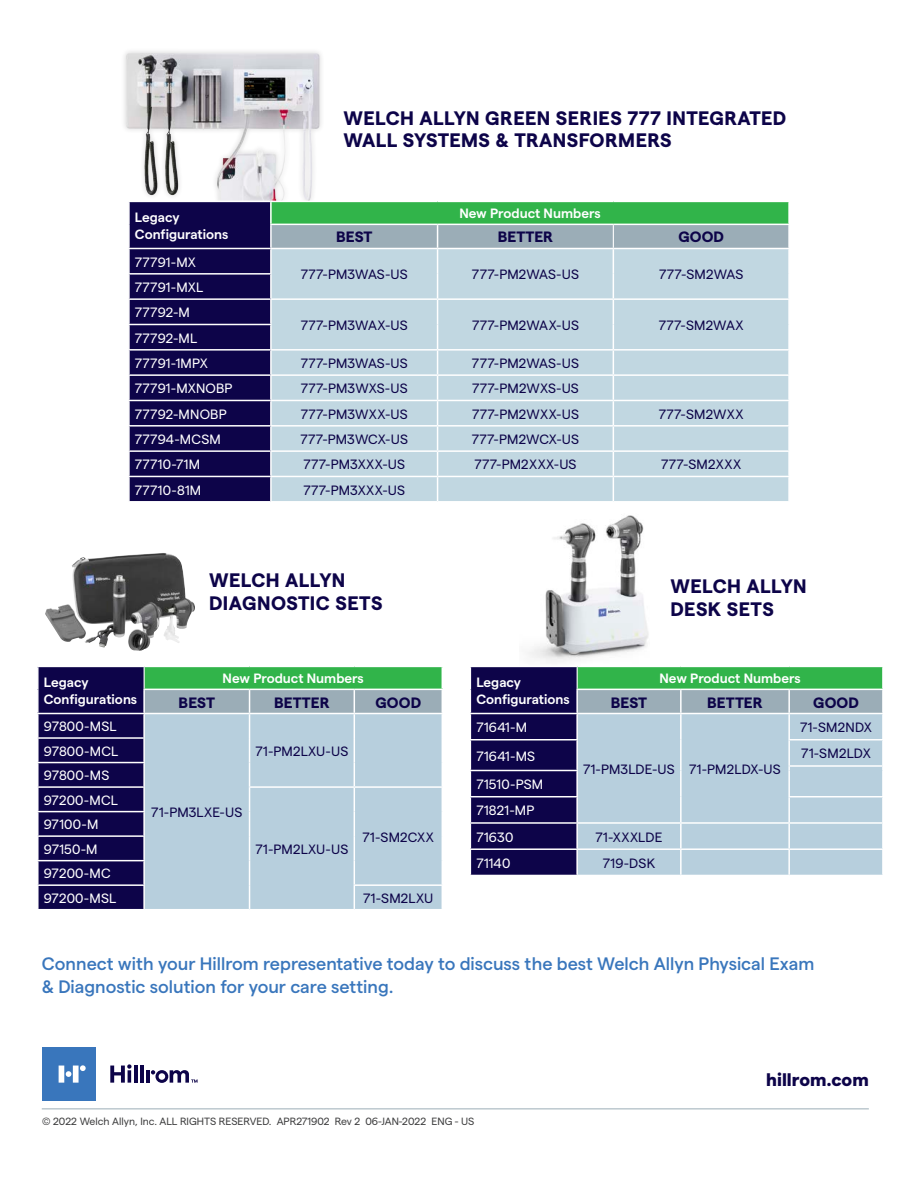
<style>
.page{position:relative;width:918px;height:1188px;background:#fff}
.page>*{position:absolute;margin:0;border:0;box-sizing:border-box;transform-origin:0 0}
.CELL_HEADER{font:700 19.5px/22.5px "Matter";letter-spacing:.025em;color:#0d0449}
.CTA{font:500 18px/22.5px "Matter";color:#3976bc}
.URL{font:800 18px "Matter";color:#0d0449}
.t1{font:700 15px "Matter";letter-spacing:.01em;color:#0d0449}
.t2{font:13.5px "Matter";letter-spacing:.015em;color:#0d0449}
.t3{font:13.5px "Matter";letter-spacing:.02em;color:#fff}
.t4{font:600 13.5px/16.2px "Matter";color:#fff}
.LEGAL-RULE_ABOVE{font:10.5px "Matter";color:#3e3e3f}
</style>
<div class="page">
<img style="left:71px;top:553px;width:94px;height:95px">
<img style="left:528px;top:515px;width:121px;height:147px">
<div style="left:120px;top:47px;width:205px;height:206px;background:#231f20;opacity:.18"></div>
<img style="left:126px;top:53px;width:32px;height:142px">
<hr style="left:128px;top:249px;width:2px;height:24px;background:#fff">
<svg style="left:129px;top:202px;width:660px;height:300px;background:#95a9b8"></svg>
<hr style="left:128px;top:201px;width:143px;height:1px;background:#fff">
<hr style="left:128px;top:202px;width:2px;height:22px;background:#fff">
<hr style="left:271px;top:201px;width:167px;height:1px;background:#fff">
<hr style="left:788px;top:202px;width:2px;height:22px;background:#fff">
<hr style="left:128px;top:224px;width:2px;height:24px;background:#fff">
<hr style="left:270px;top:224px;width:168px;height:1px;background:#fff">
<hr style="left:438px;top:224px;width:175px;height:1px;background:#fff">
<hr style="left:613px;top:224px;width:177px;height:1px;background:#fff">
<hr style="left:788px;top:225px;width:2px;height:23px;background:#fff">
<hr style="left:128px;top:248px;width:143px;height:1px;background:#fff">
<hr style="left:271px;top:248px;width:167px;height:1px;background:#fff">
<hr style="left:438px;top:248px;width:175px;height:1px;background:#fff">
<hr style="left:613px;top:248px;width:177px;height:1px;background:#fff">
<svg style="left:38px;top:667px;width:405px;height:243px;background:#859aad"></svg>
<hr style="left:144px;top:713px;width:106px;height:1px;background:#fff">
<hr style="left:250px;top:713px;width:104px;height:1px;background:#fff">
<hr style="left:354px;top:713px;width:89px;height:1px;background:#fff">
<svg style="left:470px;top:667px;width:413px;height:208px;background:#849aac"></svg>
<hr style="left:576px;top:850px;width:2px;height:25px;background:#fff">
<hr style="left:576px;top:690px;width:2px;height:23px;background:#fff">
<hr style="left:576px;top:689px;width:105px;height:1px;background:#fff">
<hr style="left:681px;top:689px;width:108px;height:1px;background:#fff">
<hr style="left:789px;top:689px;width:95px;height:1px;background:#fff">
<hr style="left:680px;top:690px;width:2px;height:23px;background:#fff">
<hr style="left:788px;top:690px;width:2px;height:23px;background:#fff">
<hr style="left:882px;top:690px;width:2px;height:23px;background:#fff">
<hr style="left:577px;top:713px;width:104px;height:1px;background:#fff">
<hr style="left:681px;top:713px;width:108px;height:1px;background:#fff">
<hr style="left:789px;top:713px;width:95px;height:1px;background:#fff">
<hr style="left:42px;top:1108px;width:827px;height:1px;background:#9badb7">
<div style="left:42px;top:1047px;width:54px;height:54px;background:#3976bc"></div>
<hr style="left:134px;top:1065px;width:4px;height:18px;background:#0d0449">
<hr style="left:140px;top:1065px;width:4px;height:18px;background:#0d0449">
<hr style="left:146px;top:1070px;width:4px;height:13px;background:#0d0449">
<svg style="left:110px;top:1064px;width:22px;height:19px"></svg>
<svg style="left:59px;top:1065px;width:27px;height:18px"></svg>
<svg style="left:151px;top:1070px;width:47px;height:13px"></svg>
<p class="CELL_HEADER" style="left:343px;top:105px;width:444px">WELCH ALLYN GREEN SERIES 777 INTEGRATED<br>WALL SYSTEMS &amp; TRANSFORMERS</p>
<p class="t4" style="left:135px;top:208px;width:95px">Legacy<br>Configurations</p>
<p class="t4" style="left:459px;top:204px;width:143px">New Product Numbers</p>
<p class="t1" style="left:336px;top:226px;width:38px">BEST</p>
<p class="t1" style="left:498px;top:226px;width:57px">BETTER</p>
<p class="t1" style="left:678px;top:226px;width:47px">GOOD</p>
<p class="t3" style="left:135px;top:252px;width:62px">77791-MX</p>
<p class="t3" style="left:135px;top:277px;width:70px">77791-MXL</p>
<p class="t3" style="left:135px;top:303px;width:56px">77792-M</p>
<p class="t2" style="left:301px;top:265px;width:109px">777-PM3WAS-US</p>
<p class="t2" style="left:472px;top:265px;width:108px">777-PM2WAS-US</p>
<p class="t2" style="left:659px;top:265px;width:86px">777-SM2WAS</p>
<p class="t2" style="left:301px;top:315px;width:109px">777-PM3WAX-US</p>
<p class="t2" style="left:472px;top:315px;width:108px">777-PM2WAX-US</p>
<p class="t2" style="left:659px;top:315px;width:86px">777-SM2WAX</p>
<p class="t3" style="left:135px;top:328px;width:64px">77792-ML</p>
<p class="t3" style="left:135px;top:353px;width:75px">77791-1MPX</p>
<p class="t2" style="left:301px;top:353px;width:109px">777-PM3WAS-US</p>
<p class="t2" style="left:472px;top:353px;width:108px">777-PM2WAS-US</p>
<p class="t3" style="left:135px;top:379px;width:99px">77791-MXNOBP</p>
<p class="t2" style="left:301px;top:379px;width:108px">777-PM3WXS-US</p>
<p class="t2" style="left:472px;top:379px;width:108px">777-PM2WXS-US</p>
<p class="t3" style="left:135px;top:404px;width:93px">77792-MNOBP</p>
<p class="t2" style="left:301px;top:404px;width:109px">777-PM3WXX-US</p>
<p class="t2" style="left:472px;top:404px;width:108px">777-PM2WXX-US</p>
<p class="t2" style="left:659px;top:404px;width:86px">777-SM2WXX</p>
<p class="t3" style="left:135px;top:429px;width:87px">77794-MCSM</p>
<p class="t2" style="left:301px;top:429px;width:109px">777-PM3WCX-US</p>
<p class="t2" style="left:472px;top:429px;width:109px">777-PM2WCX-US</p>
<p class="t3" style="left:135px;top:455px;width:67px">77710-71M</p>
<p class="t2" style="left:303px;top:455px;width:103px">777-PM3XXX-US</p>
<p class="t2" style="left:474px;top:455px;width:104px">777-PM2XXX-US</p>
<p class="t2" style="left:661px;top:455px;width:82px">777-SM2XXX</p>
<p class="t3" style="left:135px;top:480px;width:68px">77710-81M</p>
<p class="t2" style="left:303px;top:480px;width:103px">777-PM3XXX-US</p>
<p class="CELL_HEADER" style="left:209px;top:567px;width:175px">WELCH ALLYN<br>DIAGNOSTIC SETS</p>
<p class="t4" style="left:44px;top:673px;width:95px">Legacy<br>Configurations</p>
<p class="t4" style="left:223px;top:669px;width:143px">New Product Numbers</p>
<p class="t1" style="left:179px;top:691px;width:38px">BEST</p>
<p class="t1" style="left:274px;top:691px;width:57px">BETTER</p>
<p class="t1" style="left:375px;top:691px;width:47px">GOOD</p>
<p class="t3" style="left:44px;top:717px;width:74px">97800-MSL</p>
<p class="t3" style="left:44px;top:741px;width:76px">97800-MCL</p>
<p class="t2" style="left:256px;top:741px;width:94px">71-PM2LXU-US</p>
<p class="t3" style="left:44px;top:766px;width:67px">97800-MS</p>
<p class="t3" style="left:44px;top:790px;width:76px">97200-MCL</p>
<p class="t2" style="left:256px;top:839px;width:94px">71-PM2LXU-US</p>
<p class="t2" style="left:151px;top:802px;width:93px">71-PM3LXE-US</p>
<p class="t3" style="left:44px;top:815px;width:56px">97100-M</p>
<p class="t3" style="left:44px;top:839px;width:55px">97150-M</p>
<p class="t3" style="left:44px;top:864px;width:68px">97200-MC</p>
<p class="t3" style="left:44px;top:888px;width:74px">97200-MSL</p>
<p class="t2" style="left:363px;top:888px;width:72px">71-SM2LXU</p>
<p class="t2" style="left:363px;top:827px;width:73px">71-SM2CXX</p>
<p class="CELL_HEADER" style="left:670px;top:573px;width:138px">WELCH ALLYN<br>DESK SETS</p>
<p class="t4" style="left:476px;top:673px;width:95px">Legacy<br>Configurations</p>
<p class="t4" style="left:659px;top:669px;width:143px">New Product Numbers</p>
<p class="t1" style="left:611px;top:691px;width:38px">BEST</p>
<p class="t1" style="left:707px;top:691px;width:57px">BETTER</p>
<p class="t1" style="left:813px;top:691px;width:47px">GOOD</p>
<p class="t3" style="left:476px;top:718px;width:52px">71641-M</p>
<p class="t2" style="left:800px;top:718px;width:73px">71-SM2NDX</p>
<p class="t3" style="left:476px;top:746px;width:60px">71641-MS</p>
<p class="t2" style="left:801px;top:744px;width:71px">71-SM2LDX</p>
<p class="t3" style="left:476px;top:774px;width:68px">71510-PSM</p>
<p class="t3" style="left:476px;top:801px;width:60px">71821-MP</p>
<p class="t3" style="left:476px;top:827px;width:39px">71630</p>
<p class="t2" style="left:596px;top:827px;width:68px">71-XXXLDE</p>
<p class="t3" style="left:476px;top:853px;width:35px">71140</p>
<p class="t2" style="left:603px;top:853px;width:54px">719-DSK</p>
<p class="t2" style="left:583px;top:759px;width:93px">71-PM3LDE-US</p>
<p class="t2" style="left:689px;top:759px;width:93px">71-PM2LDX-US</p>
<p class="CTA" style="left:42px;top:951px;width:774px">Connect with your Hillrom representative today to discuss the best Welch Allyn Physical Exam &amp; Diagnostic solution for your care setting.</p>
<p class="LEGAL-RULE_ABOVE" style="left:42px;top:1114px;width:434px">© 2022 Welch Allyn, Inc. ALL RIGHTS RESERVED. APR271902 Rev 2 06-JAN-2022 ENG - US</p>
<p class="URL" style="left:766px;top:1066px;width:104px">hillrom.com</p>
</div>
